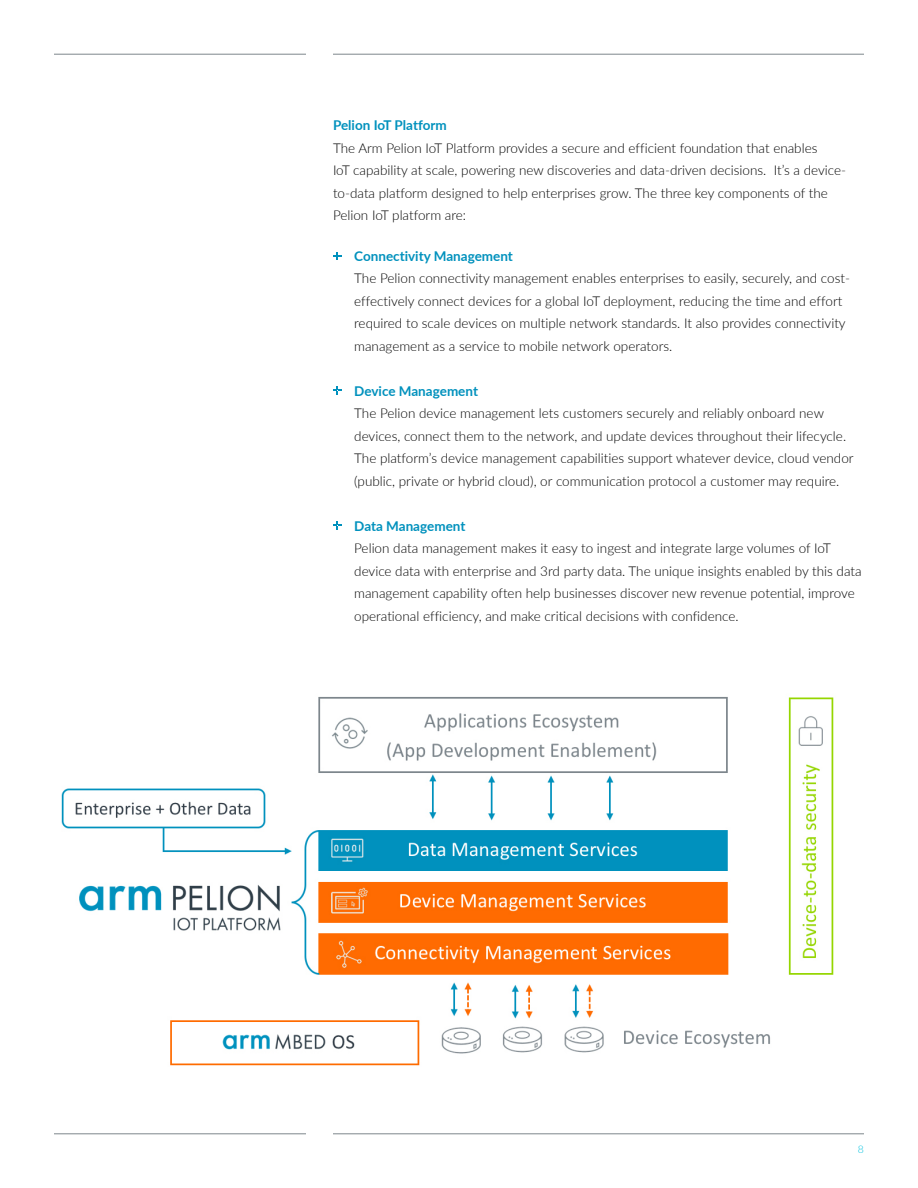
<style>
.page{position:relative;width:918px;height:1188px;background:#fff}
.page>*{position:absolute;margin:0;border:0;box-sizing:border-box;transform-origin:0 0}
.t1{font:300 13.5px/22.5px "Lato";color:#000}
.t2{font:700 13.5px "Lato";color:#0091bd}
.t3{font:300 10.5px "Lato";color:#00c1de}
</style>
<div class="page">
<hr style="left:333px;top:54px;width:531px;height:1px;background:#7d868c">
<hr style="left:54px;top:54px;width:252px;height:1px;background:#7d868c">
<hr style="left:333px;top:1134px;width:531px;height:1px;background:#7d868c">
<hr style="left:54px;top:1134px;width:252px;height:1px;background:#7d868c">
<img style="left:61px;top:697px;width:773px;height:369px">
<svg style="left:333px;top:252px;width:8px;height:8px"></svg>
<svg style="left:333px;top:386px;width:8px;height:8px"></svg>
<svg style="left:333px;top:521px;width:8px;height:8px"></svg>
<p class="t2" style="left:333px;top:115px;width:115px">Pelion IoT Platform</p>
<p class="t1" style="left:333px;top:136px;width:515px">The Arm Pelion IoT Platform provides a secure and efficient foundation that enables<br>IoT capability at scale, powering new discoveries and data-driven decisions. It’s a device&shy;to-data platform designed to help enterprises grow. The three key components of the Pelion IoT platform are:</p>
<p class="t2" style="left:354px;top:246px;width:160px">Connectivity Management</p>
<p class="t1" style="left:354px;top:267px;width:497px">The Pelion connectivity management enables enterprises to easily, securely, and cost&shy;effectively connect devices for a global IoT deployment, reducing the time and effort required to scale devices on multiple network standards. It also provides connectivity management as a service to mobile network operators.</p>
<p class="t2" style="left:354px;top:381px;width:125px">Device Management</p>
<p class="t1" style="left:354px;top:402px;width:501px">The Pelion device management lets customers securely and reliably onboard new devices, connect them to the network, and update devices throughout their lifecycle.<br>The platform’s device management capabilities support whatever device, cloud vendor (public, private or hybrid cloud), or communication protocol a customer may require.</p>
<p class="t2" style="left:354px;top:516px;width:113px">Data Management</p>
<p class="t1" style="left:354px;top:537px;width:509px">Pelion data management makes it easy to ingest and integrate large volumes of IoT device data with enterprise and 3rd party data. The unique insights enabled by this data management capability often help businesses discover new revenue potential, improve operational efficiency, and make critical decisions with confidence.</p>
<p class="t3" style="left:858px;top:1142px;width:8px">8</p>
</div>
